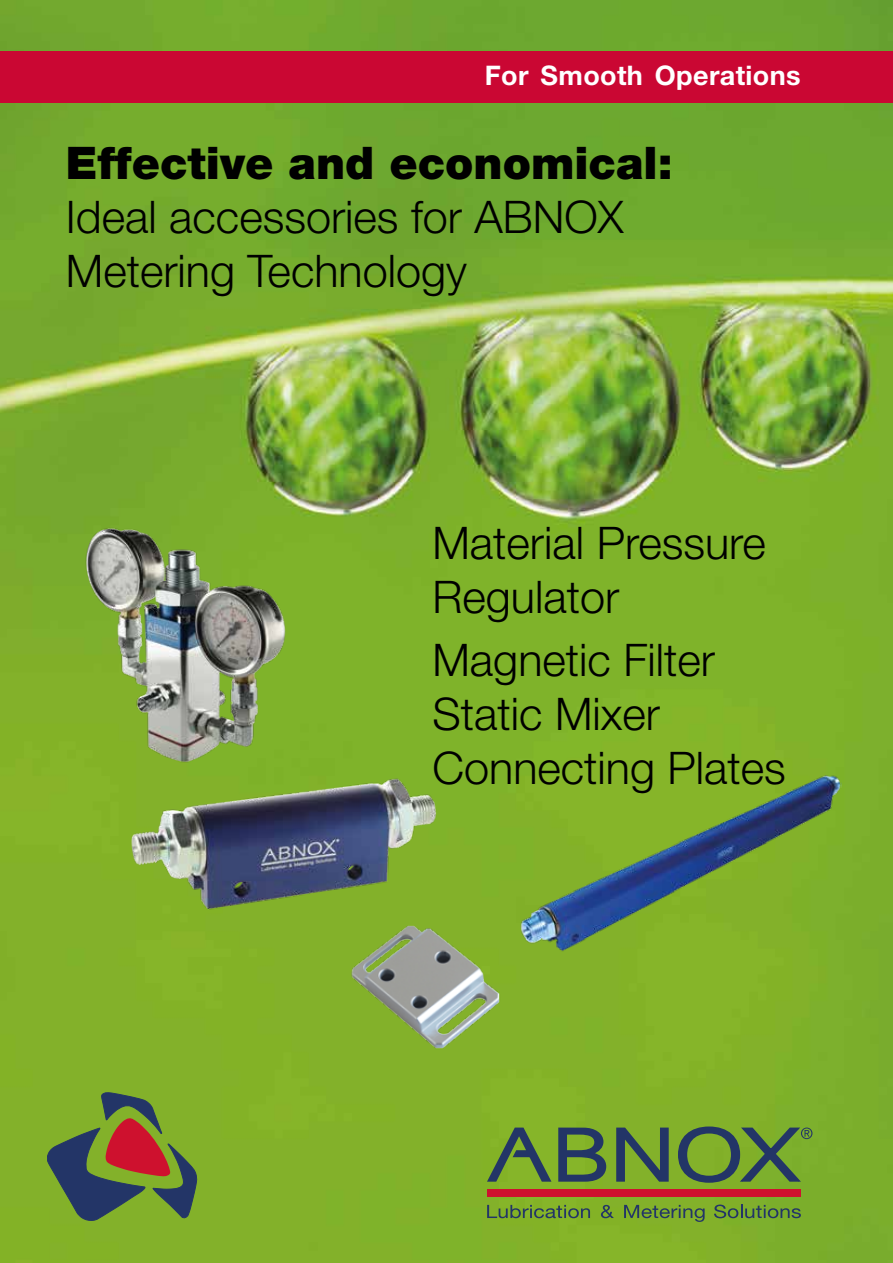
<style>
.page{position:relative;width:893px;height:1263px;background:#fff}
.page>*{position:absolute;margin:0;border:0;box-sizing:border-box;transform-origin:0 0}
.t1{font:300 45px/54px "Helvetica Neue LT Std";color:#000}
.t2{font:900 45px "Helvetica Neue LT Std";color:#000}
.t3{font:700 27px "Helvetica Neue LT Std";letter-spacing:.015em;color:#fff}
</style>
<div class="page">
<img style="left:0;top:0;width:893px;height:1263px">
<div style="left:487px;top:1189px;width:314px;height:8px;background:#ce112e"></div>
<svg style="left:615px;top:1126px;width:54px;height:57px;background:#587945"></svg>
<svg style="left:677px;top:1126px;width:135px;height:57px;background:#61883d"></svg>
<svg style="left:486px;top:1126px;width:121px;height:57px;background:#61853f"></svg>
<svg style="left:487px;top:1205px;width:103px;height:13px"></svg>
<svg style="left:601px;top:1205px;width:13px;height:13px"></svg>
<svg style="left:624px;top:1205px;width:81px;height:17px"></svg>
<svg style="left:714px;top:1204px;width:87px;height:14px"></svg>
<svg style="left:47px;top:1092px;width:150px;height:129px;background:#6e763d"></svg>
<div style="left:0;top:51px;width:893px;height:51px;background:#ca0733"></div>
<img style="left:74px;top:520px;width:226px;height:252px">
<img style="left:120px;top:762px;width:326px;height:157px">
<img style="left:515px;top:770px;width:326px;height:192px">
<img style="left:334px;top:912px;width:176px;height:148px">
<p class="t3" style="left:485px;top:59px;width:317px">For Smooth Operations</p>
<p class="t2" style="left:66px;top:136px;width:608px">Effective and economical:</p>
<p class="t1" style="left:66px;top:189px;width:559px">Ideal accessories for ABNOX<br>Metering Technology</p>
<p class="t1" style="left:432px;top:515px;width:335px">Material Pressure<br>Regulator</p>
<p class="t1" style="left:432px;top:632px;width:355px">Magnetic Filter<br>Static Mixer<br>Connecting Plates</p>
</div>
